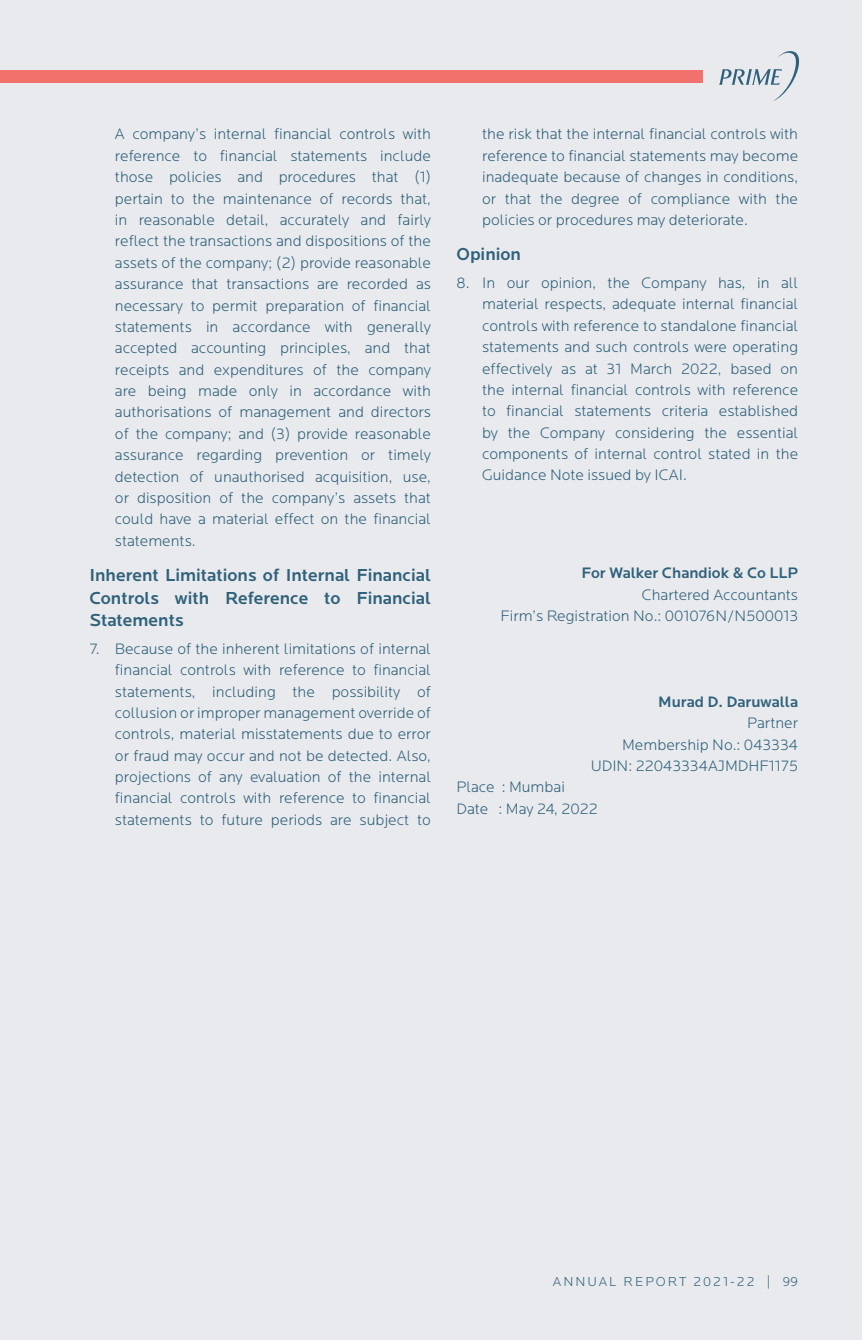
<style>
.page{position:relative;width:862px;height:1340px;background:#fff}
.page>*{position:absolute;margin:0;border:0;box-sizing:border-box;transform-origin:0 0}
.t1{font:500 18px/22.5px "Locator";color:#30617b;text-align:justify}
.t2{font:300 15.75px/21.4px "Locator";color:#30617b;text-align:justify}
.t3{font:500 15.75px "Locator";color:#30617b}
.t4{font:300 13.5px "Locator";letter-spacing:.15em;color:#30617b}
</style>
<div class="page">
<div style="left:0;top:0;width:861px;height:1339px;background:#e8eaed"></div>
<div style="left:0;top:70px;width:702px;height:13px;background:#f3716d"></div>
<svg style="left:719px;top:51px;width:81px;height:50px"></svg>
<p class="t2" style="left:115px;top:124px;width:317px">A company’s internal financial controls with reference to financial statements include those policies and procedures that (1) pertain to the maintenance of records that, in reasonable detail, accurately and fairly reflect the transactions and dispositions of the assets of the company; (2) provide reasonable assurance that transactions are recorded as necessary to permit preparation of financial statements in accordance with generally accepted accounting principles, and that receipts and expenditures of the company are being made only in accordance with authorisations of management and directors of the company; and (3) provide reasonable assurance regarding prevention or timely detection of unauthorised acquisition, use, or disposition of the company’s assets that could have a material effect on the financial statements.</p>
<p class="t1" style="left:89px;top:564px;width:343px">Inherent Limitations of Internal Financial Controls with Reference to Financial Statements</p>
<p class="t2" style="left:115px;top:638px;width:317px;text-indent:-26px">7. Because of the inherent limitations of internal financial controls with reference to financial statements, including the possibility of collusion or improper management override of controls, material misstatements due to error or fraud may occur and not be detected. Also, projections of any evaluation of the internal financial controls with reference to financial statements to future periods are subject to</p>
<p class="t2" style="left:482px;top:124px;width:317px">the risk that the internal financial controls with reference to financial statements may become inadequate because of changes in conditions, or that the degree of compliance with the policies or procedures may deteriorate.</p>
<p class="t1" style="left:456px;top:243px;width:66px">Opinion</p>
<p class="t2" style="left:482px;top:272px;width:317px;text-indent:-26px">8. In our opinion, the Company has, in all material respects, adequate internal financial controls with reference to standalone financial statements and such controls were operating effectively as at 31 March 2022, based on the internal financial controls with reference to financial statements criteria established by the Company considering the essential components of internal control stated in the Guidance Note issued by ICAI.</p>
<p class="t3" style="left:581px;top:564px;width:218px">For Walker Chandiok &amp; Co LLP</p>
<p class="t2" style="left:500px;top:584px;width:299px;text-align:right">Chartered Accountants<br>Firm’s Registration No.: 001076N/N500013</p>
<p class="t3" style="left:658px;top:692px;width:141px">Murad D. Daruwalla</p>
<p class="t2" style="left:590px;top:712px;width:209px;text-align:right">Partner<br>Membership No.: 043334<br>UDIN: 22043334AJMDHF1175</p>
<p class="t2" style="left:456px;top:777px;width:143px">Place : Mumbai<br>Date : May 24, 2022</p>
<p class="t4" style="left:552px;top:1274px;width:247px">ANNUAL REPORT 2021-22 | 99</p>
</div>
